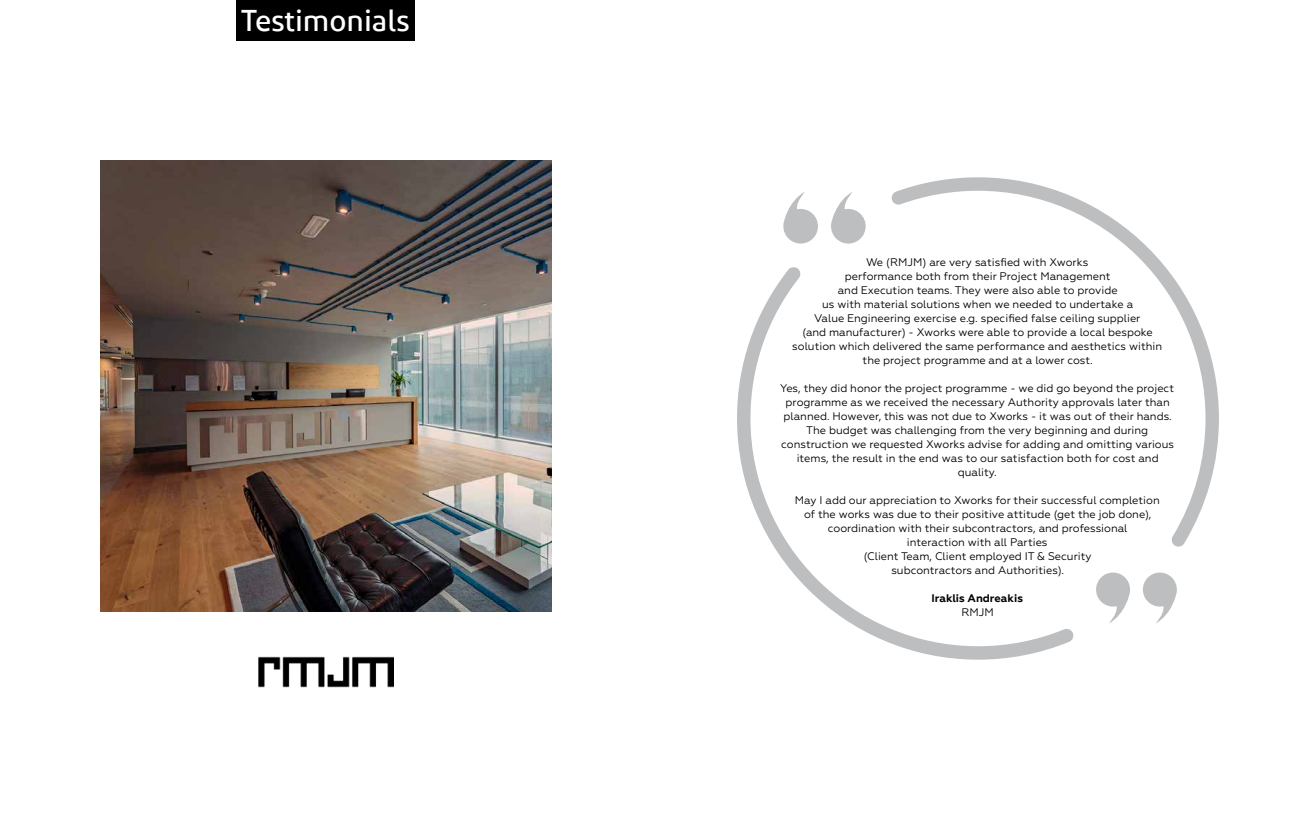
<style>
.page{position:relative;width:1304px;height:837px;background:#fff}
.page>*{position:absolute;margin:0;border:0;box-sizing:border-box;transform-origin:0 0}
.t1{font:500 30px "Diodrum Arabic";color:#fff}
.t2{font:11px/14px "Geometria";color:#000;text-align:center}
.t3{font:700 11px "Geometria";color:#000}
</style>
<div class="page">
<div style="left:237px;top:0;width:178px;height:40px;background:#000"></div>
<img style="left:101px;top:160px;width:450px;height:451px">
<img style="left:258px;top:656px;width:136px;height:32px">
<svg style="left:783px;top:192px;width:35px;height:51px"></svg>
<svg style="left:831px;top:192px;width:35px;height:51px"></svg>
<svg style="left:1143px;top:572px;width:34px;height:51px"></svg>
<svg style="left:1096px;top:572px;width:34px;height:51px"></svg>
<svg style="left:737px;top:267px;width:337px;height:392px"></svg>
<svg style="left:891px;top:177px;width:328px;height:369px"></svg>
<h1 class="t1" style="left:241px;top:3px;width:170px">Testimonials</h1>
<p class="t2" style="left:792px;top:254px;width:371px">We (RMJM) are very satisfied with Xworks<br>performance both from their Project Management<br>and Execution teams. They were also able to provide<br>us with material solutions when we needed to undertake a<br>Value Engineering exercise e.g. specified false ceiling supplier<br>(and manufacturer) - Xworks were able to provide a local bespoke solution which delivered the same performance and aesthetics within the project programme and at a lower cost.</p>
<p class="t2" style="left:780px;top:380px;width:395px">Yes, they did honor the project programme - we did go beyond the project programme as we received the necessary Authority approvals later than planned. However, this was not due to Xworks - it was out of their hands.<br>The budget was challenging from the very beginning and during construction we requested Xworks advise for adding and omitting various items, the result in the end was to our satisfaction both for cost and quality.</p>
<p class="t2" style="left:795px;top:492px;width:367px">May I add our appreciation to Xworks for their successful completion of the works was due to their positive attitude (get the job done), coordination with their subcontractors, and professional<br>interaction with all Parties<br>(Client Team, Client employed IT &amp; Security<br>subcontractors and Authorities).</p>
<p class="t3" style="left:931px;top:591px;width:93px">Iraklis Andreakis</p>
<p class="t2" style="left:962px;top:604px;width:34px">RMJM</p>
</div>
